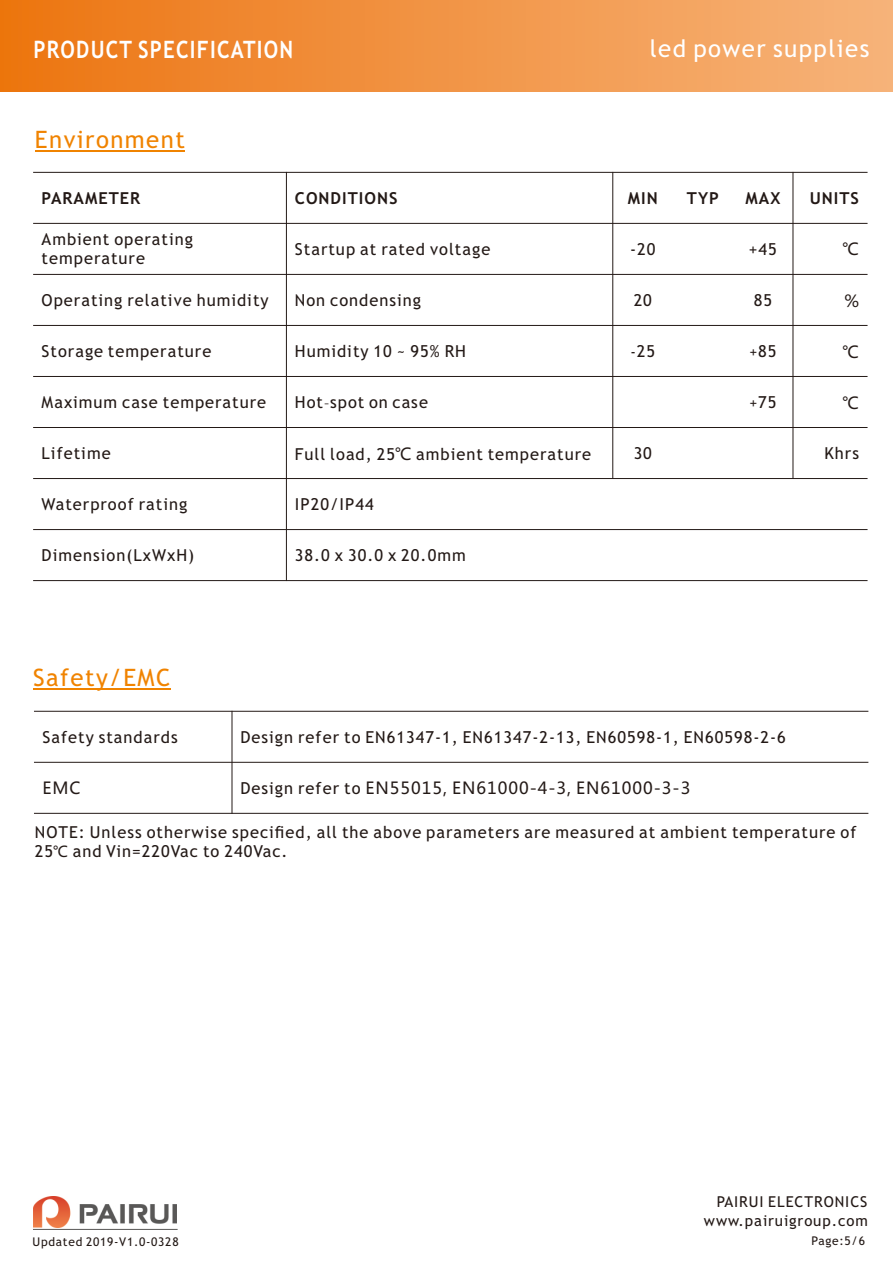
<style>
.page{position:relative;width:893px;height:1263px;background:#fff}
.page>*{position:absolute;margin:0;border:0;box-sizing:border-box;transform-origin:0 0}
.t1{font:24px "Trebuchet MS";letter-spacing:.06em;color:#f08300}
.t2{font:700 24px "Trebuchet MS";letter-spacing:.06em;color:#fff;scale:.86 1}
.t3{font:24px "Trebuchet MS";letter-spacing:.06em;color:#fff}
.t4{font:16.5px/19.2px "Trebuchet MS";letter-spacing:.06em;color:#231916}
.t5{font:16.5px "Microsoft Ya Hei";letter-spacing:.06em;color:#231916}
.t6{font:700 16.5px "Trebuchet MS";letter-spacing:.06em;color:#231916}
.t7{font:15px "Trebuchet MS";letter-spacing:.06em;color:#231916}
.t8{font:12px "Trebuchet MS";letter-spacing:.06em;color:#231916}
.s1{font-size:15px}
.s2{font-family:"Adobe Fangsong Std"}
.s3{font-family:"Microsoft Ya Hei"}
.s4{font-family:"Trebuchet MS"}
.s5{font-family:"Microsoft Ya Hei";font-size:15px}
</style>
<div class="page">
<hr style="left:35px;top:150px;width:150px;height:1px;background:#f08300">
<hr style="left:286px;top:172px;width:1px;height:409px;background:#231916">
<hr style="left:612px;top:172px;width:1px;height:307px;background:#231916">
<hr style="left:792px;top:172px;width:1px;height:307px;background:#231916">
<hr style="left:33px;top:580px;width:834px;height:1px;background:#231916">
<hr style="left:33px;top:529px;width:834px;height:1px;background:#231916">
<hr style="left:33px;top:478px;width:834px;height:1px;background:#231916">
<hr style="left:33px;top:427px;width:834px;height:1px;background:#231916">
<hr style="left:33px;top:376px;width:834px;height:1px;background:#231916">
<hr style="left:33px;top:325px;width:834px;height:1px;background:#231916">
<hr style="left:33px;top:274px;width:834px;height:1px;background:#231916">
<hr style="left:33px;top:223px;width:834px;height:1px;background:#231916">
<hr style="left:33px;top:172px;width:834px;height:1px;background:#231916">
<hr style="left:33px;top:688px;width:137px;height:1px;background:#f08300">
<div style="left:0;top:0;width:893px;height:91px;background:linear-gradient(to right,#ec7511,#f6b47b)"></div>
<img style="left:33px;top:1196px;width:143px;height:31px">
<hr style="left:33px;top:1229px;width:145px;height:1px;background:#595857">
<hr style="left:232px;top:711px;width:1px;height:103px;background:#231916">
<hr style="left:34px;top:813px;width:834px;height:1px;background:#231916">
<hr style="left:34px;top:762px;width:834px;height:1px;background:#231916">
<hr style="left:34px;top:711px;width:834px;height:1px;background:#231916">
<h1 class="t2" style="left:33px;top:40px;width:304px">PRODUCT SPECIFICATION</h1>
<h1 class="t3" style="left:650px;top:39px;width:221px">led power supplies</h1>
<h1 class="t1" style="left:35px;top:130px;width:151px">Environment</h1>
<p class="t6" style="left:42px;top:192px;width:100px">PARAMETER</p>
<p class="t6" style="left:295px;top:192px;width:104px">CONDITIONS</p>
<p class="t6" style="left:628px;top:192px;width:31px">MIN</p>
<p class="t6" style="left:687px;top:192px;width:33px">TYP</p>
<p class="t6" style="left:746px;top:192px;width:36px">MAX</p>
<p class="t6" style="left:810px;top:192px;width:51px">UNITS</p>
<p class="t4" style="left:42px;top:231px;width:153px">Ambient operating temperature</p>
<p class="t4" style="left:295px;top:241px;width:197px">Startup at rated voltage</p>
<p class="t4" style="left:630px;top:241px;width:27px">-20</p>
<p class="t4" style="left:749px;top:241px;width:29px">+45</p>
<p class="t5" style="left:842px;top:242px;width:18px">℃</p>
<p class="t4" style="left:42px;top:292px;width:229px">Operating relative humidity</p>
<p class="t4" style="left:295px;top:292px;width:128px">Non condensing</p>
<p class="t4" style="left:634px;top:292px;width:20px">20</p>
<p class="t4" style="left:754px;top:292px;width:20px">85</p>
<p class="t5" style="left:844px;top:293px;width:16px">%</p>
<p class="t4" style="left:42px;top:343px;width:171px">Storage temperature</p>
<p class="t4" style="left:295px;top:343px;width:173px">Humidity 10 ~ 95% RH</p>
<p class="t4" style="left:630px;top:343px;width:26px"><span class="s1">-</span>25</p>
<p class="t4" style="left:749px;top:343px;width:29px"><span class="s1">+</span>85</p>
<p class="t5" style="left:842px;top:344px;width:18px">℃</p>
<p class="t4" style="left:42px;top:394px;width:226px">Maximum case temperature</p>
<p class="t4" style="left:295px;top:394px;width:135px">Hot<span class="s2">-</span>spot on case</p>
<p class="t4" style="left:749px;top:394px;width:29px"><span class="s1">+</span>75</p>
<p class="t5" style="left:842px;top:395px;width:18px">℃</p>
<p class="t4" style="left:42px;top:445px;width:71px">Lifetime</p>
<p class="t4" style="left:295px;top:446px;width:298px">Full load, 25<span class="s3">℃</span> ambient temperature</p>
<p class="t4" style="left:634px;top:445px;width:20px">30</p>
<p class="t4" style="left:824px;top:445px;width:36px">Khrs</p>
<p class="t4" style="left:42px;top:496px;width:147px">Waterproof rating</p>
<p class="t4" style="left:295px;top:496px;width:80px">IP20/IP44</p>
<p class="t4" style="left:42px;top:547px;width:154px">Dimension(LxWxH)</p>
<p class="t4" style="left:295px;top:547px;width:172px">38.0 x 30.0 x 20.0mm</p>
<h1 class="t1" style="left:33px;top:669px;width:139px">Safety/EMC</h1>
<p class="t4" style="left:42px;top:729px;width:137px">Safety standards</p>
<p class="t4" style="left:240px;top:729px;width:547px">Design refer to EN61347-1, EN61347-2-13, EN60598-1, EN60598-2-6</p>
<p class="t5" style="left:42px;top:781px;width:40px">EMC</p>
<p class="t5" style="left:240px;top:781px;width:451px"><span class="s4">Design refer to</span> EN55015, EN61000-4-3, EN61000-3-3</p>
<p class="t4" style="left:35px;top:824px;width:823px">NOTE: Unless otherwise specified, all the above parameters are measured at ambient temperature of<br>25<span class="s5">℃</span> and Vin=220Vac to 240Vac.</p>
<p class="t8" style="left:33px;top:1237px;width:147px">Updated 2019-V1.0-0328</p>
<p class="t7" style="left:717px;top:1196px;width:152px">PAIRUI ELECTRONICS</p>
<p class="t7" style="left:704px;top:1215px;width:165px">www.pairuigroup.com</p>
<p class="t8" style="left:812px;top:1236px;width:55px">Page:5/6</p>
</div>
